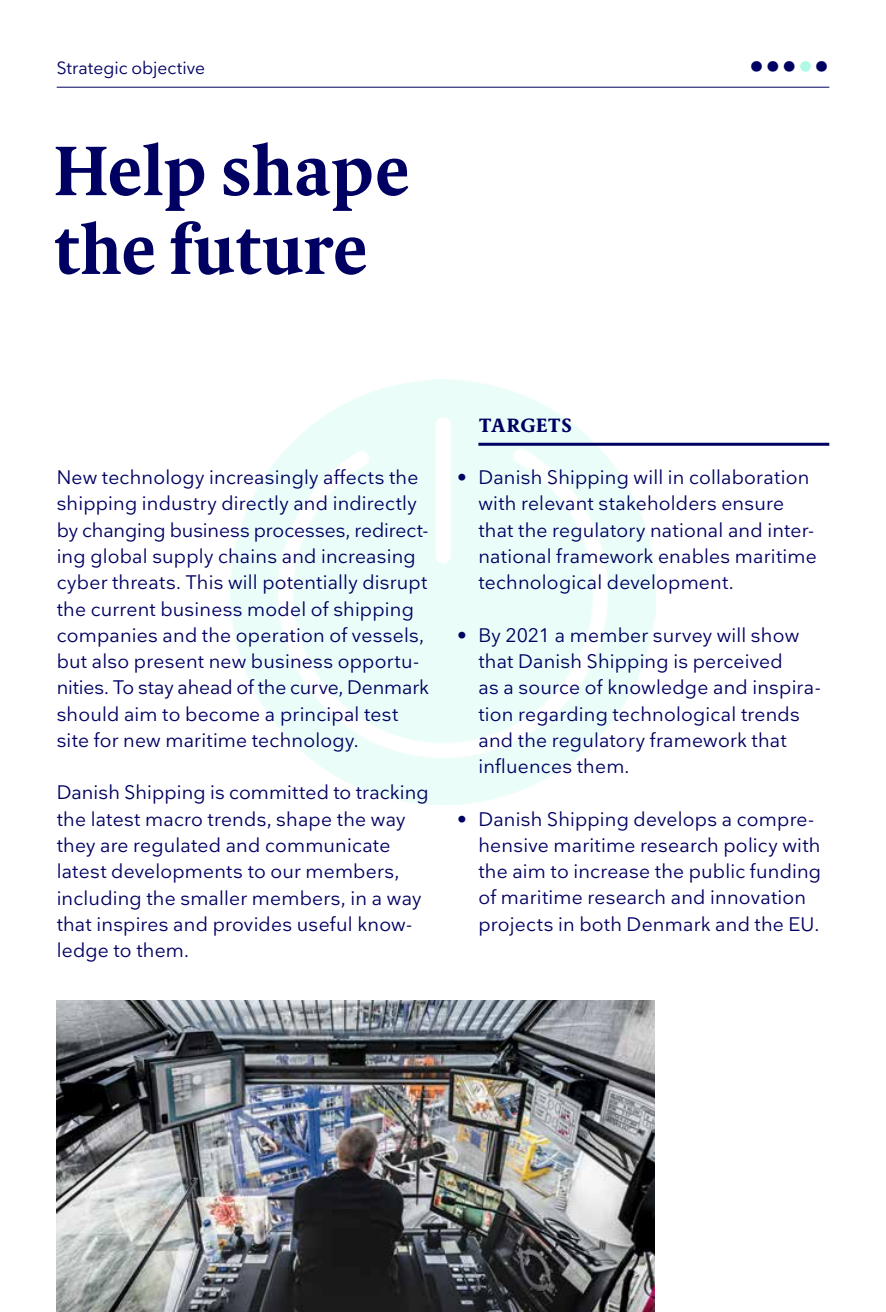
<style>
.page{position:relative;width:886px;height:1312px;background:#fff}
.page>*{position:absolute;margin:0;border:0;box-sizing:border-box;transform-origin:0 0}
.t1{font:700 70px/78.8px "Berlingske Serif Text";letter-spacing:.01em;color:#000062}
.t2{font:600 30px "Nationale";color:#000062}
.t3{font:19.5px/26.2px "Nationale";letter-spacing:.01em;color:#000062}
.t4{font:800 19.5px "Berlingske Serif Text";letter-spacing:.025em;color:#000062}
.t5{font:17.5px "Nationale";color:#000062}
.s1{color:#affae6}
</style>
<div class="page">
<img style="left:57px;top:1000px;width:597px;height:311px">
<img style="left:230px;top:379px;width:426px;height:425px">
<hr style="left:57px;top:87px;width:772px;height:1px;background:#000062">
<hr style="left:478px;top:442px;width:351px;height:3px;background:#000062">
<p class="t5" style="left:57px;top:56px;width:150px">Strategic objective</p>
<h2 class="t2" style="left:749px;top:48px;width:82px">•••<span class="s1">•</span>•</h2>
<h1 class="t1" style="left:54px;top:131px;width:357px">Help shape the future</h1>
<p class="t3" style="left:57px;top:463px;width:374px">New technology increasingly affects the shipping industry directly and indirectly by changing business processes, redirect&shy;ing global supply chains and increasing cyber threats. This will potentially disrupt the current business model of shipping companies and the operation of vessels, but also present new business opportu&shy;nities. To stay ahead of the curve, Denmark should aim to become a principal test site for new maritime technology.</p>
<p class="t3" style="left:57px;top:779px;width:374px">Danish Shipping is committed to tracking the latest macro trends, shape the way they are regulated and communicate latest developments to our members, including the smaller members, in a way that inspires and provides useful know&shy;ledge to them.</p>
<p class="t4" style="left:479px;top:410px;width:95px">TARGETS</p>
<p class="t3" style="left:478px;top:463px;width:340px;text-indent:-21px">• Danish Shipping will in collaboration with relevant stakeholders ensure that the regulatory national and inter&shy;national framework enables maritime technological development.</p>
<p class="t3" style="left:478px;top:621px;width:344px;text-indent:-21px">• By 2021 a member survey will show that Danish Shipping is perceived<br>as a source of knowledge and inspira&shy;tion regarding technological trends and the regulatory framework that influences them.</p>
<p class="t3" style="left:478px;top:805px;width:344px;text-indent:-21px">• Danish Shipping develops a compre&shy;hensive maritime research policy with the aim to increase the public funding of maritime research and innovation projects in both Denmark and the EU.</p>
</div>
